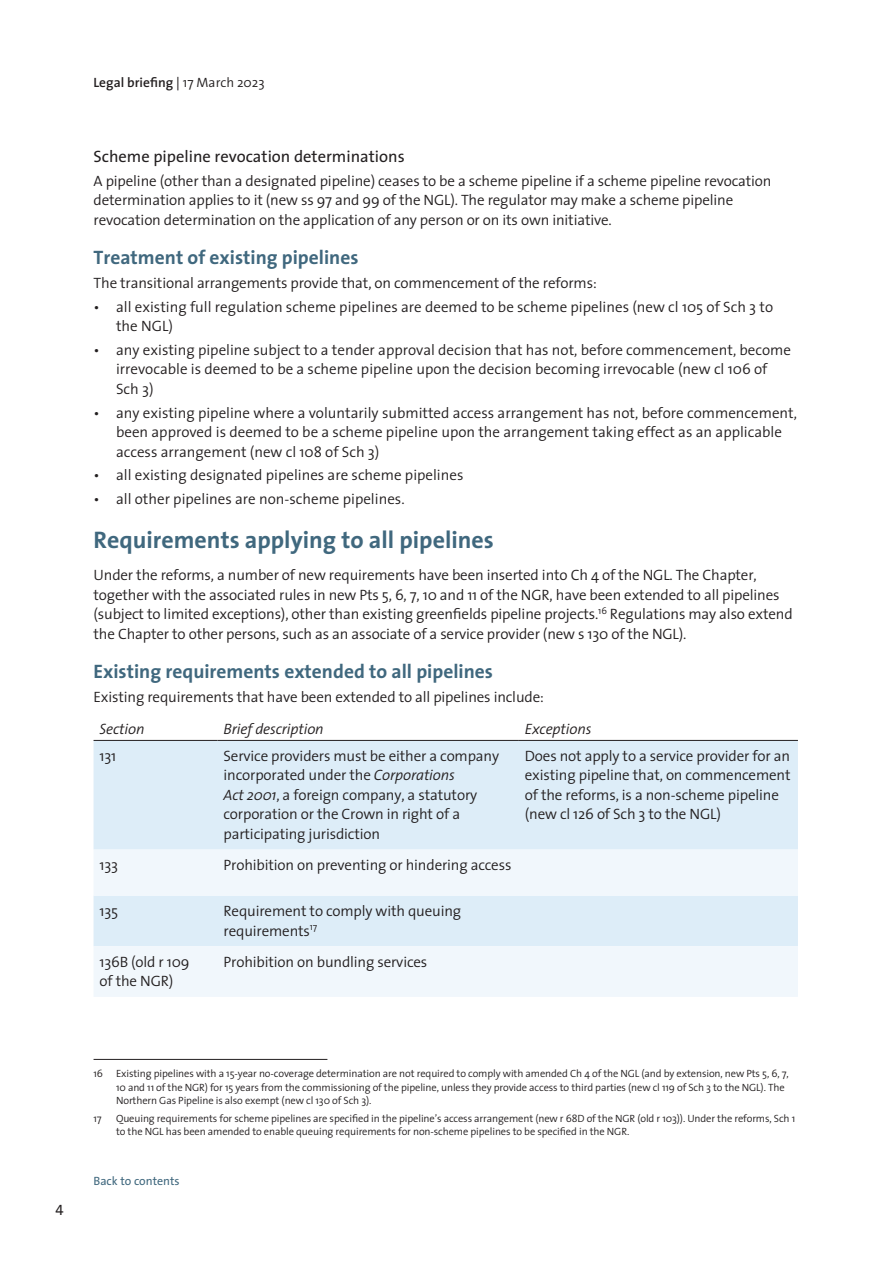
<style>
.page{position:relative;width:893px;height:1263px;background:#fff}
.page>*{position:absolute;margin:0;border:0;box-sizing:border-box;transform-origin:0 0}
.Head_1{font:700 24px "The Sans";color:#40687e}
.Head_2{font:700 19.5px "The Sans";color:#40687e}
.Head_3{font:16.5px "The Sans";color:#231f20}
.Text{font:300 15px/19.5px "The Sans";letter-spacing:-.01em;color:#231f20}
.Text-2{font:italic 300 15px "The Sans";letter-spacing:-.01em;color:#231f20}
.t1{font:15px "The Sans Caps";color:#231f20}
.t2{font:600 13.5px "The Sans";color:#231f20}
.Head_1-2{font:12px "The Sans";color:#40687e}
.Foot_note{font:300 10.5px/13.5px "The Sans";letter-spacing:-.01em;color:#231f20}
.s1{font-weight:400}
.s2{font-weight:300}
.s3{font-style:italic}
</style>
<div class="page">
<svg style="left:94px;top:739px;width:704px;height:1px"></svg>
<div style="left:94px;top:741px;width:704px;height:108px;background:#ddedf8"></div>
<svg style="left:94px;top:849px;width:704px;height:148px;fill:#f1f7fc"></svg>
<hr style="left:94px;top:740px;width:124px;height:1px;background:#231f20">
<hr style="left:218px;top:740px;width:301px;height:1px;background:#231f20">
<hr style="left:519px;top:740px;width:279px;height:1px;background:#231f20">
<hr style="left:94px;top:1059px;width:233px;height:1px;background:#231f20">
<p class="t2" style="left:94px;top:71px;width:173px">Legal briefing <span class="s1">|</span> <span class="s2">17 March 2023</span></p>
<p class="Head_3" style="left:94px;top:143px;width:313px">Scheme pipeline revocation determinations</p>
<p class="Text" style="left:94px;top:170px;width:679px">A pipeline (other than a designated pipeline) ceases to be a scheme pipeline if a scheme pipeline revocation determination applies to it (new ss 97 and 99 of the NGL). The regulator may make a scheme pipeline revocation determination on the application of any person or on its own initiative.</p>
<p class="Head_2" style="left:94px;top:241px;width:266px">Treatment of existing pipelines</p>
<p class="Text" style="left:94px;top:272px;width:505px">The transitional arrangements provide that, on commencement of the reforms:</p>
<p class="Text" style="left:116px;top:296px;width:659px;text-indent:-23px">• all existing full regulation scheme pipelines are deemed to be scheme pipelines (new cl 105 of Sch 3 to the NGL)</p>
<p class="Text" style="left:116px;top:339px;width:676px;text-indent:-23px">• any existing pipeline subject to a tender approval decision that has not, before commencement, become irrevocable is deemed to be a scheme pipeline upon the decision becoming irrevocable (new cl 106 of<br>Sch 3)</p>
<p class="Text" style="left:116px;top:402px;width:682px;text-indent:-23px">• any existing pipeline where a voluntarily submitted access arrangement has not, before commencement, been approved is deemed to be a scheme pipeline upon the arrangement taking effect as an applicable access arrangement (new cl 108 of Sch 3)</p>
<p class="Text" style="left:94px;top:465px;width:371px">• all existing designated pipelines are scheme pipelines</p>
<p class="Text" style="left:94px;top:489px;width:313px">• all other pipelines are non-scheme pipelines.</p>
<p class="Head_1" style="left:94px;top:520px;width:402px">Requirements applying to all pipelines</p>
<p class="Text" style="left:94px;top:565px;width:701px">Under the reforms, a number of new requirements have been inserted into Ch 4 of the NGL. The Chapter, together with the associated rules in new Pts 5, 6, 7, 10 and 11 of the NGR, have been extended to all pipelines (subject to limited exceptions), other than existing greenfields pipeline projects.<sup>16</sup> Regulations may also extend the Chapter to other persons, such as an associate of a service provider (new s 130 of the NGL).</p>
<p class="Head_2" style="left:94px;top:655px;width:401px">Existing requirements extended to all pipelines</p>
<p class="Text" style="left:94px;top:687px;width:452px">Existing requirements that have been extended to all pipelines include:</p>
<p class="Text-2" style="left:100px;top:717px;width:46px">Section</p>
<p class="Text-2" style="left:224px;top:717px;width:102px">Brief description</p>
<p class="Text-2" style="left:525px;top:717px;width:68px">Exceptions</p>
<p class="Text" style="left:100px;top:746px;width:18px">131</p>
<p class="Text" style="left:224px;top:746px;width:277px">Service providers must be either a company incorporated under the <span class="s3">Corporations<br>Act 2001</span>, a foreign company, a statutory corporation or the Crown in right of a participating jurisdiction</p>
<p class="Text" style="left:525px;top:746px;width:267px">Does not apply to a service provider for an existing pipeline that, on commencement of the reforms, is a non-scheme pipeline (new cl 126 of Sch 3 to the NGL)</p>
<p class="Text" style="left:100px;top:855px;width:20px">133</p>
<p class="Text" style="left:224px;top:855px;width:289px">Prohibition on preventing or hindering access</p>
<p class="Text" style="left:100px;top:901px;width:20px">135</p>
<p class="Text" style="left:224px;top:901px;width:239px">Requirement to comply with queuing requirements<sup>17</sup></p>
<p class="Text" style="left:100px;top:951px;width:92px">136B (old r 109 of the NGR)</p>
<p class="Text" style="left:224px;top:951px;width:205px">Prohibition on bundling services</p>
<p class="t1" style="left:56px;top:1198px;width:10px">4</p>
<p class="Foot_note" style="left:116px;top:1066px;width:674px;text-indent:-22px">16 Existing pipelines with a 15-year no-coverage determination are not required to comply with amended Ch 4 of the NGL (and by extension, new Pts 5, 6, 7,<br>10 and 11 of the NGR) for 15 years from the commissioning of the pipeline, unless they provide access to third parties (new cl 119 of Sch 3 to the NGL). The<br>Northern Gas Pipeline is also exempt (new cl 130 of Sch 3).</p>
<p class="Foot_note" style="left:94px;top:1111px;width:10px">17</p>
<p class="Foot_note" style="left:116px;top:1111px;width:681px">Queuing requirements for scheme pipelines are specified in the pipeline’s access arrangement (new r 68D of the NGR (old r 103)). Under the reforms, Sch 1 to the NGL has been amended to enable queuing requirements for non-scheme pipelines to be specified in the NGR.</p>
<p class="Head_1-2" style="left:94px;top:1171px;width:88px">Back to contents</p>
</div>
